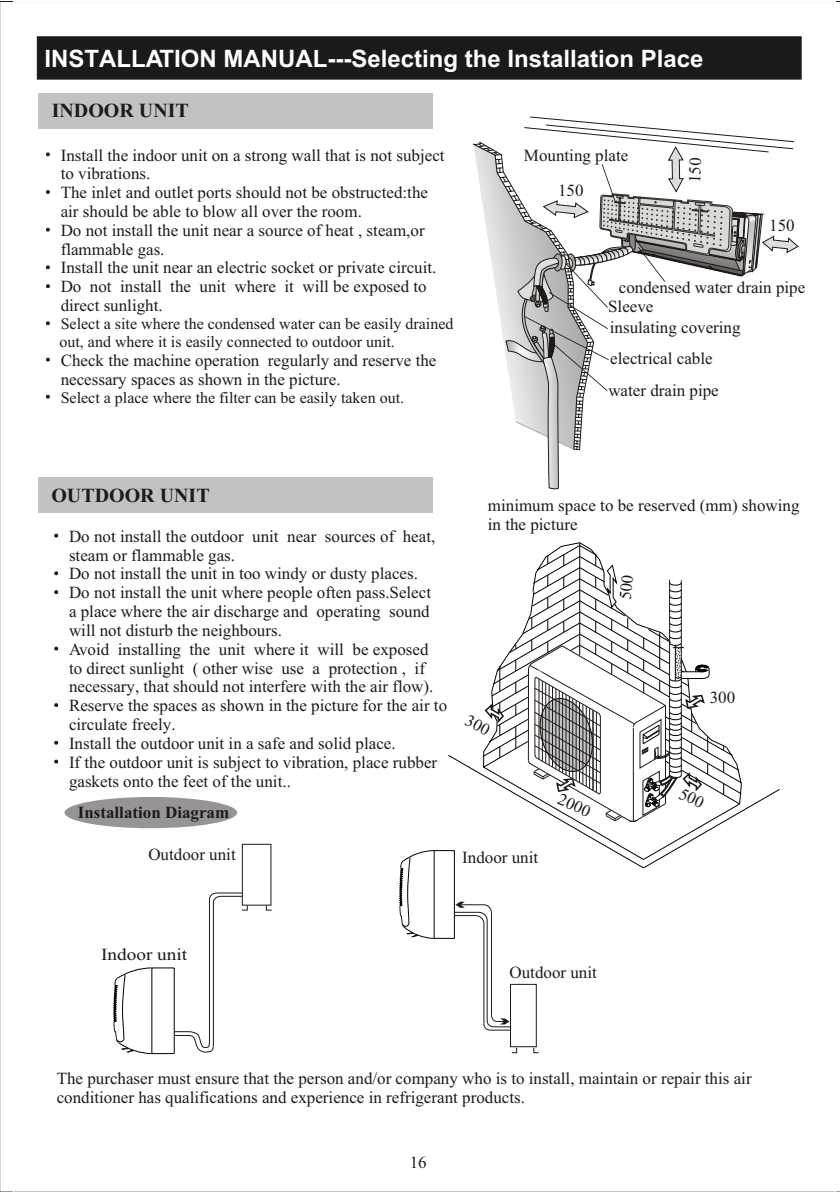
<style>
.page{position:relative;width:840px;height:1192px;background:#fff}
.page>*{position:absolute;margin:0;border:0;box-sizing:border-box;transform-origin:0 0}
.t1{font:700 24px "Arial";color:#fff}
.t2{font:700 20px "Times New Roman";color:#1f1a17}
.t3{font:17px/18.8px "Times New Roman";color:#1f1a17}
.t4{font:700 17px "Times New Roman";color:#1f1a17}
.t5{font:17px "Times New Roman";color:#1f1a17;scale:1.13 1}
.t6{font:16px/17.8px "Times New Roman";color:#1f1a17}
</style>
<div class="page">
<div style="left:37px;top:37px;width:764px;height:42px;background:#1a1a1c"></div>
<svg style="left:54px;top:534px;width:4px;height:4px"></svg>
<svg style="left:54px;top:571px;width:4px;height:4px"></svg>
<svg style="left:54px;top:590px;width:4px;height:4px"></svg>
<svg style="left:54px;top:647px;width:4px;height:4px"></svg>
<svg style="left:54px;top:703px;width:4px;height:4px"></svg>
<svg style="left:54px;top:741px;width:4px;height:4px"></svg>
<svg style="left:54px;top:760px;width:4px;height:3px"></svg>
<div style="left:64px;top:797px;width:173px;height:31px;background:#969494;border-radius:50%"></div>
<div style="left:38px;top:93px;width:395px;height:36px;background:#c2c2c2"></div>
<div style="left:38px;top:477px;width:395px;height:36px;background:#c2c2c2"></div>
<svg style="left:46px;top:152px;width:4px;height:4px"></svg>
<svg style="left:46px;top:190px;width:4px;height:4px"></svg>
<svg style="left:46px;top:228px;width:4px;height:4px"></svg>
<svg style="left:46px;top:265px;width:4px;height:4px"></svg>
<svg style="left:46px;top:284px;width:4px;height:4px"></svg>
<svg style="left:46px;top:321px;width:4px;height:4px"></svg>
<svg style="left:46px;top:358px;width:4px;height:4px"></svg>
<svg style="left:46px;top:395px;width:4px;height:4px"></svg>
<div style="left:242px;top:844px;width:29px;height:62px;border:1px solid #1f1a17"></div>
<svg style="left:265px;top:904px;width:7px;height:7px"></svg>
<svg style="left:113px;top:892px;width:135px;height:162px"></svg>
<div style="left:510px;top:984px;width:27px;height:63px;border:1px solid #1f1a17"></div>
<svg style="left:511px;top:1047px;width:7px;height:7px"></svg>
<svg style="left:533px;top:1047px;width:6px;height:7px"></svg>
<svg style="left:472px;top:116px;width:327px;height:373px"></svg>
<svg style="left:399px;top:542px;width:381px;height:489px"></svg>
<h1 class="t1" style="left:44px;top:49px;width:661px">INSTALLATION MANUAL---Selecting the Installation Place</h1>
<p class="t2" style="left:52px;top:104px;width:139px">INDOOR UNIT</p>
<p class="t3" style="left:61px;top:147px;width:385px">Install the indoor unit on a strong wall that is not subject to vibrations.<br>The inlet and outlet ports should not be obstructed:the air should be able to blow all over the room.<br>Do not install the unit near a source of heat , steam,or flammable gas.<br>Install the unit near an electric socket or private circuit.<br>Do not install the unit where it will be exposed to direct sunlight.</p>
<p class="t6" style="left:59px;top:317px;width:396px">Select a site where the condensed water can be easily drained out, and where it is easily connected to outdoor unit.</p>
<p class="t3" style="left:61px;top:352px;width:377px">Check the machine operation regularly and reserve the necessary spaces as shown in the picture.</p>
<p class="t6" style="left:61px;top:390px;width:345px">Select a place where the filter can be easily taken out.</p>
<p class="t3" style="left:524px;top:147px;width:106px">Mounting plate</p>
<p class="t3" style="left:558px;top:182px;width:27px">150</p>
<p class="t3" style="left:769px;top:217px;width:27px">150</p>
<p class="t3" style="left:619px;top:280px;width:188px">condensed water drain pipe</p>
<p class="t3" style="left:608px;top:297px;width:134px;line-height:21.6px">Sleeve<br>insulating covering</p>
<p class="t3" style="left:610px;top:350px;width:104px">electrical cable</p>
<p class="t3" style="left:608px;top:382px;width:112px">water drain pipe</p>
<p class="t2" style="left:51px;top:488px;width:160px">OUTDOOR UNIT</p>
<p class="t3" style="left:69px;top:528px;width:380px">Do not install the outdoor unit near sources of heat, steam or flammable gas.<br>Do not install the unit in too windy or dusty places.<br>Do not install the unit where people often pass.Select<br>a place where the air discharge and operating sound will not disturb the neighbours.<br>Avoid installing the unit where it will be exposed<br>to direct sunlight ( other wise use a protection , if necessary, that should not interfere with the air flow).<br>Reserve the spaces as shown in the picture for the air to circulate freely.<br>Install the outdoor unit in a safe and solid place.<br>If the outdoor unit is subject to vibration, place rubber gaskets onto the feet of the unit..</p>
<p class="t4" style="left:78px;top:806px;width:153px">Installation Diagram</p>
<p class="t3" style="left:148px;top:847px;width:89px">Outdoor unit</p>
<p class="t3" style="left:488px;top:497px;width:313px">minimum space to be reserved (mm) showing in the picture</p>
<p class="t3" style="left:462px;top:850px;width:78px">Indoor unit</p>
<p class="t3" style="left:562px;top:791px;width:36px;rotate:24deg">2000</p>
<p class="t3" style="left:710px;top:689px;width:27px">300</p>
<p class="t5" style="left:101px;top:948px;width:78px">Indoor unit</p>
<p class="t3" style="left:510px;top:965px;width:89px">Outdoor unit</p>
<p class="t3" style="left:57px;top:1070px;width:697px">The purchaser must ensure that the person and/or company who is to install, maintain or repair this air conditioner has qualifications and experience in refrigerant products.</p>
<p class="t3" style="left:410px;top:1154px;width:18px">16</p>
</div>
